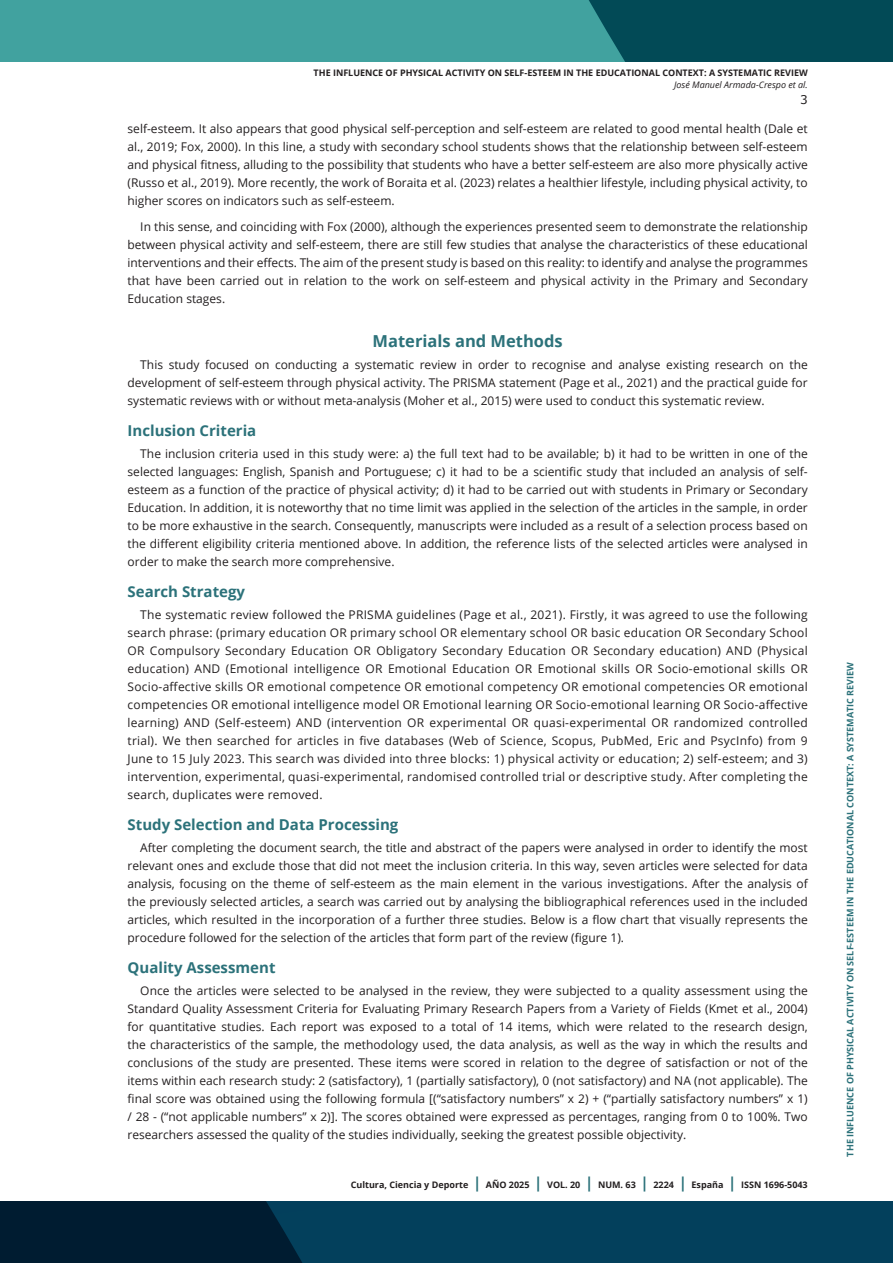
<style>
.page{position:relative;width:893px;height:1263px;background:#fff}
.page>*{position:absolute;margin:0;border:0;box-sizing:border-box;transform-origin:0 0}
.subtitulo_H3{font:700 16.5px "Open Sans";color:#2c727a}
.subtitulo_2_H3{font:700 15px "Open Sans";color:#2c727a}
.Cuerpo_de_texto_P{font:12px/18px "Open Sans";color:#231f20;text-align:justify}
.t1{font:12px "Verdana";color:#231f20}
.t2{font:700 9px "Open Sans";color:#231f20}
.t3{font:700 9px "Open Sans";color:#2c727a}
.t4{font:italic 9px "Open Sans";color:#231f20}
.s1{font-size:15px;color:#2c727a}
</style>
<div class="page">
<svg style="left:0;top:1201px;width:893px;height:62px;background:#02344e"></svg>
<div style="left:0;top:0;width:893px;height:62px;background:#41a29f"></div>
<div style="left:589px;top:0;width:304px;height:62px;background:#024a56"></div>
<p class="t2" style="left:314px;top:67px;width:496px">THE INFLUENCE OF PHYSICAL ACTIVITY ON SELF-ESTEEM IN THE EDUCATIONAL CONTEXT: A SYSTEMATIC REVIEW</p>
<p class="t4" style="left:674px;top:79px;width:135px">José Manuel Armada-Crespo et al.</p>
<p class="t1" style="left:800px;top:91px;width:9px">3</p>
<p class="Cuerpo_de_texto_P" style="left:128px;top:119px;width:682px">self-esteem. It also appears that good physical self-perception and self-esteem are related to good mental health (Dale et al., 2019; Fox, 2000). In this line, a study with secondary school students shows that the relationship between self-esteem and physical fitness, alluding to the possibility that students who have a better self-esteem are also more physically active (Russo et al., 2019). More recently, the work of Boraita et al. (2023) relates a healthier lifestyle, including physical activity, to higher scores on indicators such as self-esteem.</p>
<p class="Cuerpo_de_texto_P" style="left:128px;top:217px;width:682px;text-indent:13px">In this sense, and coinciding with Fox (2000), although the experiences presented seem to demonstrate the relationship between physical activity and self-esteem, there are still few studies that analyse the characteristics of these educational interventions and their effects. The aim of the present study is based on this reality: to identify and analyse the programmes that have been carried out in relation to the work on self-esteem and physical activity in the Primary and Secondary Education stages.</p>
<p class="subtitulo_H3" style="left:373px;top:329px;width:192px">Materials and Methods</p>
<p class="Cuerpo_de_texto_P" style="left:128px;top:355px;width:682px;text-indent:13px">This study focused on conducting a systematic review in order to recognise and analyse existing research on the development of self-esteem through physical activity. The PRISMA statement (Page et al., 2021) and the practical guide for systematic reviews with or without meta-analysis (Moher et al., 2015) were used to conduct this systematic review.</p>
<p class="subtitulo_2_H3" style="left:128px;top:419px;width:130px">Inclusion Criteria</p>
<p class="Cuerpo_de_texto_P" style="left:128px;top:444px;width:682px;text-indent:13px">The inclusion criteria used in this study were: a) the full text had to be available; b) it had to be written in one of the selected languages: English, Spanish and Portuguese; c) it had to be a scientific study that included an analysis of self&shy;esteem as a function of the practice of physical activity; d) it had to be carried out with students in Primary or Secondary Education. In addition, it is noteworthy that no time limit was applied in the selection of the articles in the sample, in order to be more exhaustive in the search. Consequently, manuscripts were included as a result of a selection process based on the different eligibility criteria mentioned above. In addition, the reference lists of the selected articles were analysed in order to make the search more comprehensive.</p>
<p class="subtitulo_2_H3" style="left:128px;top:580px;width:119px">Search Strategy</p>
<p class="Cuerpo_de_texto_P" style="left:128px;top:605px;width:682px;text-indent:13px">The systematic review followed the PRISMA guidelines (Page et al., 2021). Firstly, it was agreed to use the following search phrase: (primary education OR primary school OR elementary school OR basic education OR Secondary School OR Compulsory Secondary Education OR Obligatory Secondary Education OR Secondary education) AND (Physical education) AND (Emotional intelligence OR Emotional Education OR Emotional skills OR Socio-emotional skills OR Socio-affective skills OR emotional competence OR emotional competency OR emotional competencies OR emotional competencies OR emotional intelligence model OR Emotional learning OR Socio-emotional learning OR Socio-affective learning) AND (Self-esteem) AND (intervention OR experimental OR quasi-experimental OR randomized controlled trial). We then searched for articles in five databases (Web of Science, Scopus, PubMed, Eric and PsycInfo) from 9<br>June to 15 July 2023. This search was divided into three blocks: 1) physical activity or education; 2) self-esteem; and 3) intervention, experimental, quasi-experimental, randomised controlled trial or descriptive study. After completing the search, duplicates were removed.</p>
<p class="subtitulo_2_H3" style="left:128px;top:813px;width:272px">Study Selection and Data Processing</p>
<p class="Cuerpo_de_texto_P" style="left:128px;top:838px;width:682px;text-indent:13px">After completing the document search, the title and abstract of the papers were analysed in order to identify the most relevant ones and exclude those that did not meet the inclusion criteria. In this way, seven articles were selected for data analysis, focusing on the theme of self-esteem as the main element in the various investigations. After the analysis of the previously selected articles, a search was carried out by analysing the bibliographical references used in the included articles, which resulted in the incorporation of a further three studies. Below is a flow chart that visually represents the procedure followed for the selection of the articles that form part of the review (figure 1).</p>
<p class="subtitulo_2_H3" style="left:128px;top:957px;width:149px">Quality Assessment</p>
<p class="Cuerpo_de_texto_P" style="left:128px;top:981px;width:682px;text-indent:13px">Once the articles were selected to be analysed in the review, they were subjected to a quality assessment using the Standard Quality Assessment Criteria for Evaluating Primary Research Papers from a Variety of Fields (Kmet et al., 2004) for quantitative studies. Each report was exposed to a total of 14 items, which were related to the research design, the characteristics of the sample, the methodology used, the data analysis, as well as the way in which the results and conclusions of the study are presented. These items were scored in relation to the degree of satisfaction or not of the items within each research study: 2 (satisfactory), 1 (partially satisfactory), 0 (not satisfactory) and NA (not applicable). The final score was obtained using the following formula [(“satisfactory numbers” x 2) + (“partially satisfactory numbers” x 1) / 28 - (“not applicable numbers” x 2)]. The scores obtained were expressed as percentages, ranging from 0 to 100%. Two researchers assessed the quality of the studies individually, seeking the greatest possible objectivity.</p>
<p class="t2" style="left:351px;top:1179px;width:458px">Cultura, Ciencia y Deporte <span class="s1">|</span> AÑO 2025 <span class="s1">|</span> VOL. 20 <span class="s1">|</span> NUM. 63 <span class="s1">|</span> 2224 <span class="s1">|</span> España <span class="s1">|</span> ISSN 1696-5043</p>
<p class="t3" style="left:844px;top:1156px;width:496px;rotate:-90deg">THE INFLUENCE OF PHYSICAL ACTIVITY ON SELF-ESTEEM IN THE EDUCATIONAL CONTEXT: A SYSTEMATIC REVIEW</p>
</div>
